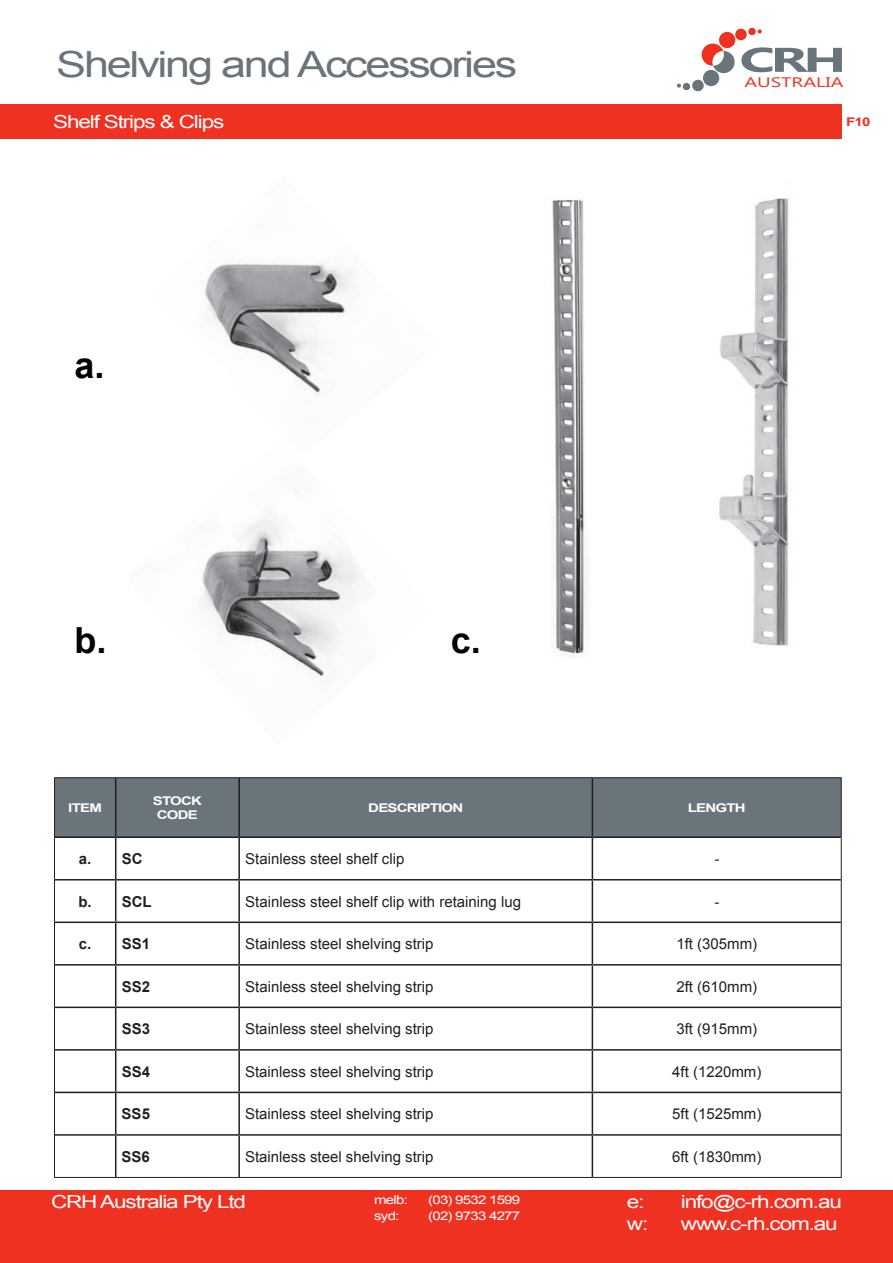
<style>
.page{position:relative;width:893px;height:1263px;background:#fff}
.page>*{position:absolute;margin:0;border:0;box-sizing:border-box;transform-origin:0 0}
.t1{font:36px "Arial";letter-spacing:-.05em;color:#6a747b;scale:1.25 1}
.t2{font:700 36px "Arial";color:#040503}
.t3{font:700 34.35px "Segoe UI";color:#6a747b;scale:1.65 1}
.t4{font:18px "Arial";letter-spacing:-.05em;color:#fff;scale:1.25 1}
.t5{font:15px "Arial";color:#231f20}
.t6{font:700 15px "Arial";color:#231f20}
.t7{font:13.65px "Segoe UI";color:#ef3122;scale:1.44 1}
.t8{font:12px "Arial";letter-spacing:-.05em;color:#fff;scale:1.25 1}
.t9{font:700 12px/14.4px "Arial";letter-spacing:-.05em;color:#fff;text-align:center;scale:1.25 1}
.t10{font:700 12px "Arial";color:#ef3122;scale:1.25 1}
</style>
<div class="page">
<div style="left:0;top:1190px;width:893px;height:73px;background:#ef3122"></div>
<svg style="left:677px;top:79px;width:27px;height:13px"></svg>
<div style="left:703px;top:70px;width:16px;height:16px;background:#6a747b;border-radius:50%"></div>
<svg style="left:702px;top:27px;width:60px;height:46px"></svg>
<div style="left:0;top:105px;width:842px;height:34px;background:#ef3122"></div>
<img style="left:202px;top:517px;width:158px;height:163px">
<img style="left:719px;top:198px;width:70px;height:448px">
<img style="left:205px;top:263px;width:149px;height:131px">
<img style="left:552px;top:199px;width:35px;height:455px">
<div style="left:55px;top:778px;width:786px;height:58px;background:#6a747b"></div>
<hr style="left:54px;top:777px;width:62px;height:1px;background:#231f20">
<hr style="left:54px;top:778px;width:1px;height:59px;background:#231f20">
<hr style="left:116px;top:777px;width:123px;height:1px;background:#231f20">
<hr style="left:239px;top:777px;width:353px;height:1px;background:#231f20">
<hr style="left:592px;top:777px;width:250px;height:1px;background:#231f20">
<hr style="left:841px;top:778px;width:1px;height:59px;background:#231f20">
<hr style="left:54px;top:837px;width:1px;height:43px;background:#231f20">
<hr style="left:841px;top:837px;width:1px;height:43px;background:#231f20">
<hr style="left:54px;top:880px;width:1px;height:42px;background:#231f20">
<hr style="left:841px;top:880px;width:1px;height:42px;background:#231f20">
<hr style="left:54px;top:922px;width:1px;height:43px;background:#231f20">
<hr style="left:841px;top:922px;width:1px;height:43px;background:#231f20">
<hr style="left:54px;top:965px;width:1px;height:42px;background:#231f20">
<hr style="left:841px;top:965px;width:1px;height:42px;background:#231f20">
<hr style="left:54px;top:1007px;width:1px;height:43px;background:#231f20">
<hr style="left:841px;top:1007px;width:1px;height:43px;background:#231f20">
<hr style="left:54px;top:1050px;width:1px;height:42px;background:#231f20">
<hr style="left:841px;top:1050px;width:1px;height:42px;background:#231f20">
<hr style="left:54px;top:1092px;width:1px;height:43px;background:#231f20">
<hr style="left:841px;top:1092px;width:1px;height:43px;background:#231f20">
<hr style="left:54px;top:1135px;width:1px;height:42px;background:#231f20">
<hr style="left:841px;top:1135px;width:1px;height:42px;background:#231f20">
<hr style="left:54px;top:1177px;width:62px;height:1px;background:#231f20">
<hr style="left:116px;top:1177px;width:123px;height:1px;background:#231f20">
<hr style="left:239px;top:1177px;width:353px;height:1px;background:#231f20">
<hr style="left:592px;top:1177px;width:250px;height:1px;background:#231f20">
<hr style="left:115px;top:778px;width:1px;height:58px;background:#231f20">
<hr style="left:238px;top:778px;width:2px;height:58px;background:#231f20">
<hr style="left:592px;top:778px;width:1px;height:58px;background:#231f20">
<hr style="left:55px;top:836px;width:61px;height:2px;background:#231f20">
<hr style="left:116px;top:836px;width:123px;height:2px;background:#231f20">
<hr style="left:115px;top:838px;width:1px;height:41px;background:#231f20">
<hr style="left:239px;top:836px;width:353px;height:2px;background:#231f20">
<hr style="left:238px;top:838px;width:2px;height:41px;background:#231f20">
<hr style="left:592px;top:836px;width:249px;height:2px;background:#231f20">
<hr style="left:592px;top:838px;width:1px;height:41px;background:#231f20">
<hr style="left:55px;top:879px;width:61px;height:1px;background:#231f20">
<hr style="left:116px;top:879px;width:123px;height:1px;background:#231f20">
<hr style="left:115px;top:880px;width:1px;height:41px;background:#231f20">
<hr style="left:239px;top:879px;width:353px;height:1px;background:#231f20">
<hr style="left:238px;top:880px;width:2px;height:41px;background:#231f20">
<hr style="left:592px;top:879px;width:249px;height:1px;background:#231f20">
<hr style="left:592px;top:880px;width:1px;height:41px;background:#231f20">
<hr style="left:55px;top:921px;width:61px;height:2px;background:#231f20">
<hr style="left:116px;top:921px;width:123px;height:2px;background:#231f20">
<hr style="left:115px;top:923px;width:1px;height:41px;background:#231f20">
<hr style="left:239px;top:921px;width:353px;height:2px;background:#231f20">
<hr style="left:238px;top:923px;width:2px;height:41px;background:#231f20">
<hr style="left:592px;top:921px;width:249px;height:2px;background:#231f20">
<hr style="left:592px;top:923px;width:1px;height:41px;background:#231f20">
<hr style="left:55px;top:964px;width:61px;height:1px;background:#231f20">
<hr style="left:116px;top:964px;width:123px;height:1px;background:#231f20">
<hr style="left:115px;top:965px;width:1px;height:41px;background:#231f20">
<hr style="left:239px;top:964px;width:353px;height:1px;background:#231f20">
<hr style="left:238px;top:965px;width:2px;height:41px;background:#231f20">
<hr style="left:592px;top:964px;width:249px;height:1px;background:#231f20">
<hr style="left:592px;top:965px;width:1px;height:41px;background:#231f20">
<hr style="left:55px;top:1006px;width:61px;height:2px;background:#231f20">
<hr style="left:116px;top:1006px;width:123px;height:2px;background:#231f20">
<hr style="left:115px;top:1008px;width:1px;height:41px;background:#231f20">
<hr style="left:239px;top:1006px;width:353px;height:2px;background:#231f20">
<hr style="left:238px;top:1008px;width:2px;height:41px;background:#231f20">
<hr style="left:592px;top:1006px;width:249px;height:2px;background:#231f20">
<hr style="left:592px;top:1008px;width:1px;height:41px;background:#231f20">
<hr style="left:55px;top:1049px;width:61px;height:1px;background:#231f20">
<hr style="left:116px;top:1049px;width:123px;height:1px;background:#231f20">
<hr style="left:115px;top:1050px;width:1px;height:42px;background:#231f20">
<hr style="left:239px;top:1049px;width:353px;height:1px;background:#231f20">
<hr style="left:238px;top:1050px;width:2px;height:42px;background:#231f20">
<hr style="left:592px;top:1049px;width:249px;height:1px;background:#231f20">
<hr style="left:592px;top:1050px;width:1px;height:42px;background:#231f20">
<hr style="left:55px;top:1092px;width:61px;height:1px;background:#231f20">
<hr style="left:116px;top:1092px;width:123px;height:1px;background:#231f20">
<hr style="left:115px;top:1093px;width:1px;height:41px;background:#231f20">
<hr style="left:239px;top:1092px;width:353px;height:1px;background:#231f20">
<hr style="left:238px;top:1093px;width:2px;height:41px;background:#231f20">
<hr style="left:592px;top:1092px;width:249px;height:1px;background:#231f20">
<hr style="left:592px;top:1093px;width:1px;height:41px;background:#231f20">
<hr style="left:55px;top:1134px;width:61px;height:2px;background:#231f20">
<hr style="left:116px;top:1134px;width:123px;height:2px;background:#231f20">
<hr style="left:115px;top:1136px;width:1px;height:41px;background:#231f20">
<hr style="left:239px;top:1134px;width:353px;height:2px;background:#231f20">
<hr style="left:238px;top:1136px;width:2px;height:41px;background:#231f20">
<hr style="left:592px;top:1134px;width:249px;height:2px;background:#231f20">
<hr style="left:592px;top:1136px;width:1px;height:41px;background:#231f20">
<h1 class="t1" style="left:56px;top:41px;width:370px">Shelving and Accessories</h1>
<h2 class="t3" style="left:739px;top:35px;width:66px">CRH</h2>
<p class="t7" style="left:745px;top:72px;width:70px">AUSTRALIA</p>
<p class="t4" style="left:53px;top:110px;width:138px">Shelf Strips &amp; Clips</p>
<p class="t10" style="left:846px;top:114px;width:21px">F10</p>
<h1 class="t2" style="left:74px;top:342px;width:32px">a.</h1>
<h1 class="t2" style="left:74px;top:617px;width:34px">b.</h1>
<h1 class="t2" style="left:451px;top:617px;width:32px">c.</h1>
<p class="t9" style="left:68px;top:801px;width:28px">ITEM</p>
<p class="t9" style="left:153px;top:794px;width:41px">STOCK<br>CODE</p>
<p class="t9" style="left:368px;top:801px;width:78px">DESCRIPTION</p>
<p class="t9" style="left:688px;top:801px;width:48px">LENGTH</p>
<p class="t6" style="left:79px;top:849px;width:65px">a. SC</p>
<p class="t5" style="left:245px;top:849px;width:161px">Stainless steel shelf clip</p>
<p class="t5" style="left:714px;top:849px;width:6px">-</p>
<p class="t6" style="left:78px;top:891px;width:75px">b. SCL</p>
<p class="t5" style="left:245px;top:891px;width:277px">Stainless steel shelf clip with retaining lug</p>
<p class="t5" style="left:714px;top:891px;width:6px">-</p>
<p class="t6" style="left:79px;top:934px;width:73px">c. SS1</p>
<p class="t5" style="left:245px;top:934px;width:190px">Stainless steel shelving strip</p>
<p class="t5" style="left:676px;top:934px;width:82px">1ft (305mm)</p>
<p class="t6" style="left:122px;top:976px;width:30px">SS2</p>
<p class="t5" style="left:245px;top:976px;width:190px">Stainless steel shelving strip</p>
<p class="t5" style="left:676px;top:976px;width:82px">2ft (610mm)</p>
<p class="t6" style="left:122px;top:1019px;width:30px">SS3</p>
<p class="t5" style="left:245px;top:1019px;width:190px">Stainless steel shelving strip</p>
<p class="t5" style="left:676px;top:1019px;width:82px">3ft (915mm)</p>
<p class="t6" style="left:122px;top:1061px;width:30px">SS4</p>
<p class="t5" style="left:245px;top:1061px;width:190px">Stainless steel shelving strip</p>
<p class="t5" style="left:672px;top:1061px;width:91px">4ft (1220mm)</p>
<p class="t6" style="left:122px;top:1104px;width:30px">SS5</p>
<p class="t5" style="left:245px;top:1104px;width:190px">Stainless steel shelving strip</p>
<p class="t5" style="left:672px;top:1104px;width:91px">5ft (1525mm)</p>
<p class="t6" style="left:122px;top:1146px;width:30px">SS6</p>
<p class="t5" style="left:245px;top:1146px;width:190px">Stainless steel shelving strip</p>
<p class="t5" style="left:672px;top:1146px;width:91px">6ft (1830mm)</p>
<p class="t4" style="left:51px;top:1190px;width:158px">CRH Australia Pty Ltd</p>
<p class="t8" style="left:374px;top:1191px;width:28px">melb:</p>
<p class="t8" style="left:428px;top:1191px;width:75px">(03) 9532 1599</p>
<p class="t8" style="left:374px;top:1208px;width:22px">syd:</p>
<p class="t8" style="left:428px;top:1208px;width:75px">(02) 9733 4277</p>
<p class="t4" style="left:627px;top:1190px;width:16px">e:</p>
<p class="t4" style="left:681px;top:1190px;width:130px">info@c-rh.com.au</p>
<p class="t4" style="left:627px;top:1211px;width:19px">w:</p>
<p class="t4" style="left:681px;top:1211px;width:127px">www.c-rh.com.au</p>
</div>
